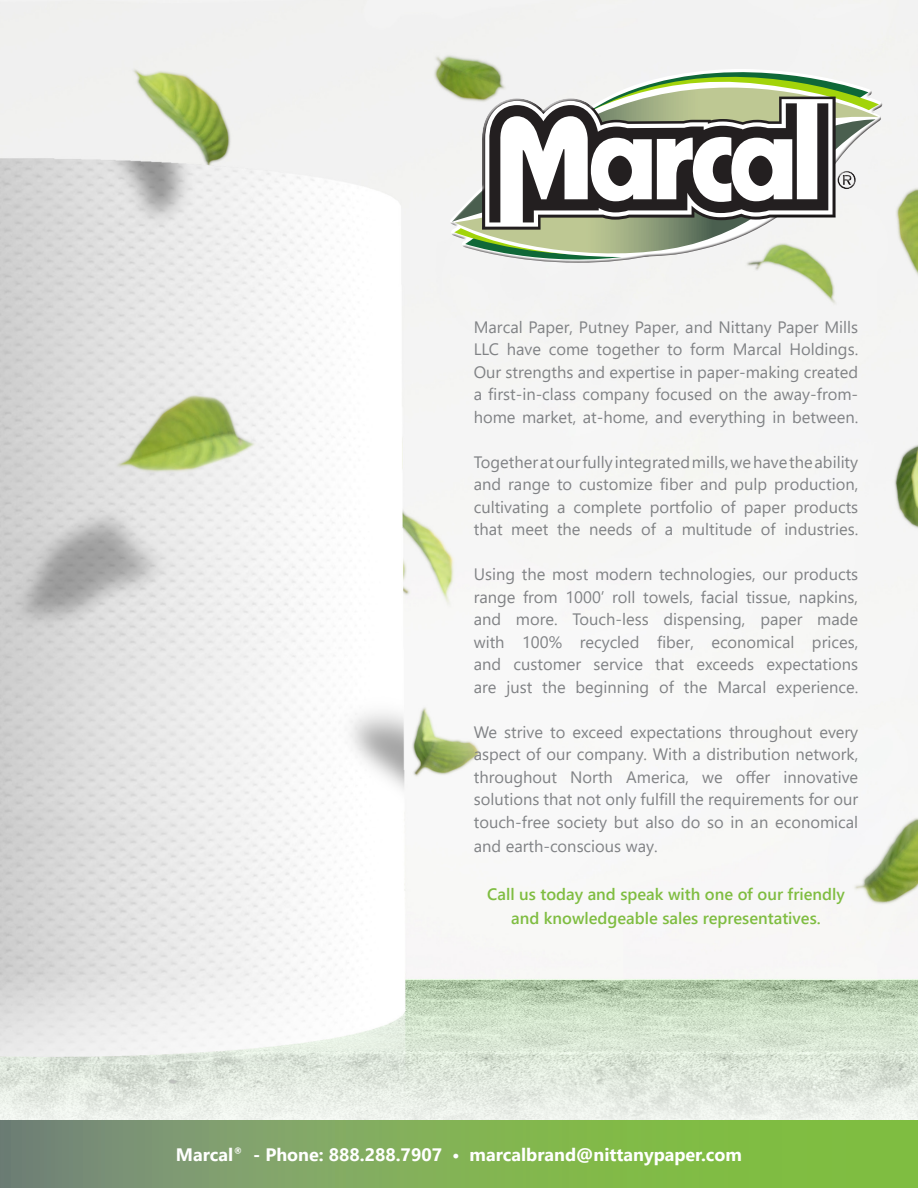
<style>
.page{position:relative;width:918px;height:1188px;background:#fff}
.page>*{position:absolute;margin:0;border:0;box-sizing:border-box;transform-origin:0 0}
.t1{font:700 18px "Segoe UI";color:#fff}
.t2{font:16.5px/22.5px "Segoe UI";color:#808285;text-align:justify}
.t3{font:600 16.5px/24px "Segoe UI";color:#7fbd41;text-align:center}
</style>
<div class="page">
<img style="left:0;top:0;width:918px;height:1120px">
<div style="left:447px;top:66px;width:437px;height:181px;background:#fff;opacity:.8"></div>
<div style="left:448px;top:89px;width:436px;height:176px;background:#231f20;opacity:.8"></div>
<svg style="left:0;top:1120px;width:918px;height:68px;background:#7fab59"></svg>
<p class="t2" style="left:474px;top:314px;width:386px">Marcal Paper, Putney Paper, and Nittany Paper Mills LLC have come together to form Marcal Holdings.<br>Our strengths and expertise in paper-making created a first-in-class company focused on the away-from&shy;home market, at-home, and everything in between.</p>
<p class="t2" style="left:474px;top:449px;width:386px">Together at our fully integrated mills, we have the ability and range to customize fiber and pulp production, cultivating a complete portfolio of paper products that meet the needs of a multitude of industries.</p>
<p class="t2" style="left:474px;top:562px;width:386px">Using the most modern technologies, our products range from 1000’ roll towels, facial tissue, napkins, and more. Touch-less dispensing, paper made with 100% recycled fiber, economical prices, and customer service that exceeds expectations are just the beginning of the Marcal experience.</p>
<p class="t2" style="left:474px;top:719px;width:386px">We strive to exceed expectations throughout every aspect of our company. With a distribution network, throughout North America, we offer innovative solutions that not only fulfill the requirements for our touch-free society but also do so in an economical</p>
<p class="t2" style="left:474px;top:833px;width:185px">and earth-conscious way.</p>
<p class="t3" style="left:487px;top:881px;width:359px">Call us today and speak with one of our friendly and knowledgeable sales representatives.</p>
<p class="t1" style="left:176px;top:1137px;width:568px">Marcal<sup>®</sup> - Phone: 888.288.7907 • marcalbrand@nittanypaper.com</p>
</div>
